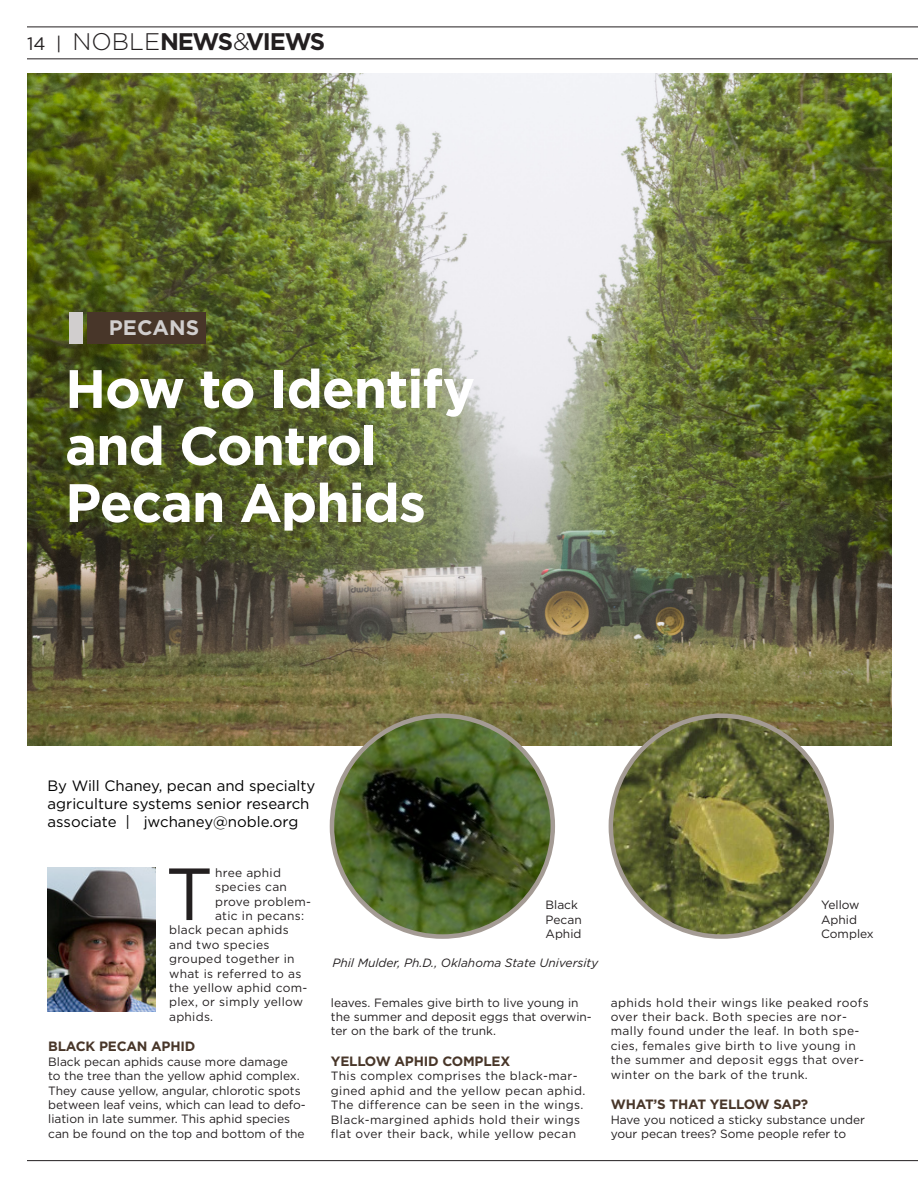
<style>
.page{position:relative;width:918px;height:1188px;background:#fff}
.page>*{position:absolute;margin:0;border:0;box-sizing:border-box;transform-origin:0 0}
.t1{font:73.65px "Gotham";color:#231f20}
.t2{font:700 54px/57px "Gotham";letter-spacing:-.025em;color:#fff}
.t3{font:700 24px "Gotham";letter-spacing:-.06em;color:#231f20}
.t4{font:700 21px "Gotham";color:#d1cece}
.t5{font:15px/18px "Gotham";color:#000}
.t6{font:700 13.5px "Gotham";letter-spacing:-.015em;color:#483629}
.t7{font:12px/14.4px "Gotham";letter-spacing:.015em;color:#231f20}
.t8{font:italic 12px "Gotham";color:#231f20}
.s1{font-weight:400;font-size:18px}
.s2{font-weight:300}
</style>
<div class="page">
<hr style="left:27px;top:1160px;width:891px;height:1px;background:#231f20">
<hr style="left:27px;top:58px;width:891px;height:1px;background:#231f20">
<hr style="left:27px;top:27px;width:891px;height:1px;background:#231f20">
<img style="left:48px;top:867px;width:108px;height:144px">
<img style="left:27px;top:73px;width:864px;height:672px">
<img style="left:332px;top:716px;width:221px;height:221px;border-radius:110px">
<img style="left:611px;top:716px;width:221px;height:221px;border-radius:110px">
<div style="left:88px;top:312px;width:118px;height:31px;background:#483629"></div>
<div style="left:70px;top:312px;width:13px;height:31px;background:#d1cece"></div>
<h3 class="t3" style="left:27px;top:26px;width:300px"><span class="s1">14 |</span> <span class="s2">NOBLE</span>NEWS<span class="s2">&amp;</span>VIEWS</h3>
<h3 class="t4" style="left:109px;top:314px;width:92px">PECANS</h3>
<h2 class="t2" style="left:65px;top:360px;width:411px">How to Identify and Control<br>Pecan Aphids</h2>
<p class="t5" style="left:48px;top:776px;width:269px">By Will Chaney, pecan and specialty agriculture systems senior research associate | jwchaney@noble.org</p>
<h1 class="t1" style="left:166px;top:847px;width:49px">T</h1>
<p class="t7" style="left:215px;top:865px;width:67px">hree aphid</p>
<p class="t7" style="left:215px;top:880px;width:73px">species can</p>
<p class="t7" style="left:215px;top:894px;width:98px">prove problem-</p>
<p class="t7" style="left:215px;top:908px;width:90px">atic in pecans:</p>
<p class="t7" style="left:169px;top:923px;width:121px">black pecan aphids</p>
<p class="t7" style="left:169px;top:937px;width:102px">and two species</p>
<p class="t7" style="left:169px;top:952px;width:127px">grouped together in</p>
<p class="t7" style="left:169px;top:966px;width:134px">what is referred to as</p>
<p class="t7" style="left:169px;top:980px;width:140px">the yellow aphid com-</p>
<p class="t7" style="left:169px;top:995px;width:136px">plex, or simply yellow</p>
<p class="t7" style="left:169px;top:1009px;width:46px">aphids.</p>
<p class="t6" style="left:48px;top:1038px;width:149px">BLACK PECAN APHID</p>
<p class="t7" style="left:48px;top:1054px;width:259px">Black pecan aphids cause more damage<br>to the tree than the yellow aphid complex.<br>They cause yellow, angular, chlorotic spots between leaf veins, which can lead to defo&shy;liation in late summer. This aphid species can be found on the top and bottom of the</p>
<p class="t7" style="left:546px;top:897px;width:38px">Black<br>Pecan<br>Aphid</p>
<p class="t7" style="left:821px;top:897px;width:54px">Yellow<br>Aphid<br>Complex</p>
<p class="t8" style="left:332px;top:955px;width:267px">Phil Mulder, Ph.D., Oklahoma State University</p>
<p class="t7" style="left:331px;top:995px;width:262px">leaves. Females give birth to live young in the summer and deposit eggs that overwin&shy;ter on the bark of the trunk.</p>
<p class="t6" style="left:331px;top:1052px;width:181px">YELLOW APHID COMPLEX</p>
<p class="t7" style="left:331px;top:1069px;width:256px">This complex comprises the black-mar&shy;gined aphid and the yellow pecan aphid.<br>The difference can be seen in the wings.<br>Black-margined aphids hold their wings flat over their back, while yellow pecan</p>
<p class="t7" style="left:611px;top:995px;width:259px">aphids hold their wings like peaked roofs over their back. Both species are nor&shy;mally found under the leaf. In both spe&shy;cies, females give birth to live young in the summer and deposit eggs that over&shy;winter on the bark of the trunk.</p>
<p class="t6" style="left:611px;top:1096px;width:199px">WHAT’S THAT YELLOW SAP?</p>
<p class="t7" style="left:611px;top:1112px;width:256px">Have you noticed a sticky substance under your pecan trees? Some people refer to</p>
</div>
